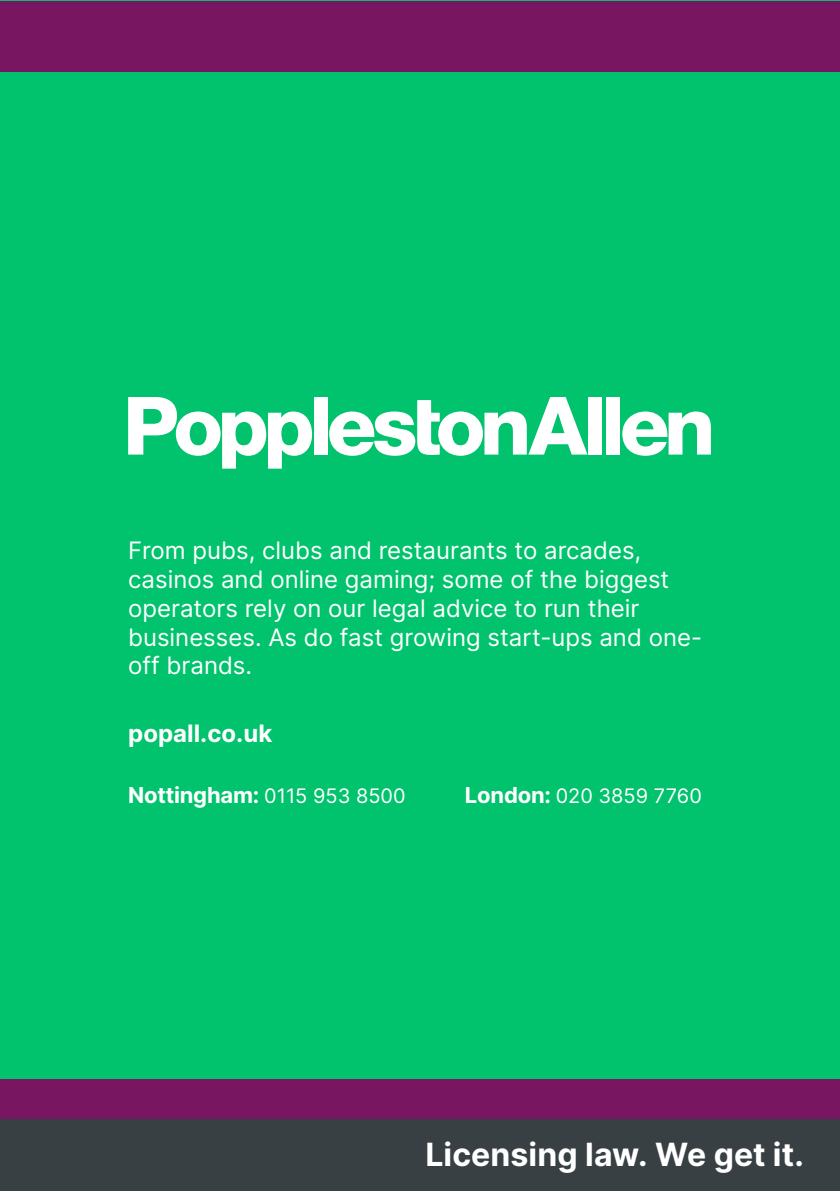
<style>
.page{position:relative;width:840px;height:1191px;background:#fff}
.page>*{position:absolute;margin:0;border:0;box-sizing:border-box;transform-origin:0 0}
.t1{font:700 32px "Inter";color:#fff}
.t2{font:24px/28.8px "Inter";color:#fff}
.t3{font:700 24px "Inter";color:#fff}
.t4{font:700 22px "Inter";letter-spacing:-.01em;color:#fff}
.t5{font:20px "Inter";color:#fff}
.s1{font-weight:400;font-size:20px}
.s2{font-weight:700;font-size:22px}
</style>
<div class="page">
<div style="left:0;top:0;width:839px;height:1191px;background:#01c36d"></div>
<div style="left:606px;top:397px;width:14px;height:57px;background:#fff"></div>
<div style="left:314px;top:397px;width:14px;height:57px;background:#fff"></div>
<svg style="left:128px;top:397px;width:184px;height:71px"></svg>
<svg style="left:329px;top:397px;width:258px;height:59px"></svg>
<div style="left:588px;top:397px;width:14px;height:57px;background:#fff"></div>
<svg style="left:622px;top:411px;width:88px;height:45px"></svg>
<div style="left:0;top:1119px;width:839px;height:72px;background:#384044"></div>
<div style="left:0;top:1px;width:839px;height:71px;background:#791662"></div>
<div style="left:0;top:1079px;width:839px;height:40px;background:#791662"></div>
<p class="t2" style="left:128px;top:535px;width:575px">From pubs, clubs and restaurants to arcades, casinos and online gaming; some of the biggest operators rely on our legal advice to run their businesses. As do fast growing start-ups and one&shy;off brands.</p>
<p class="t3" style="left:128px;top:715px;width:146px">popall.co.uk</p>
<h3 class="t4" style="left:128px;top:778px;width:279px">Nottingham: <span class="s1">0115 953 8500</span></h3>
<h3 class="t5" style="left:464px;top:781px;width:238px"><span class="s2">London:</span> 020 3859 7760</h3>
<p class="t1" style="left:425px;top:1130px;width:380px">Licensing law. We get it.</p>
</div>
